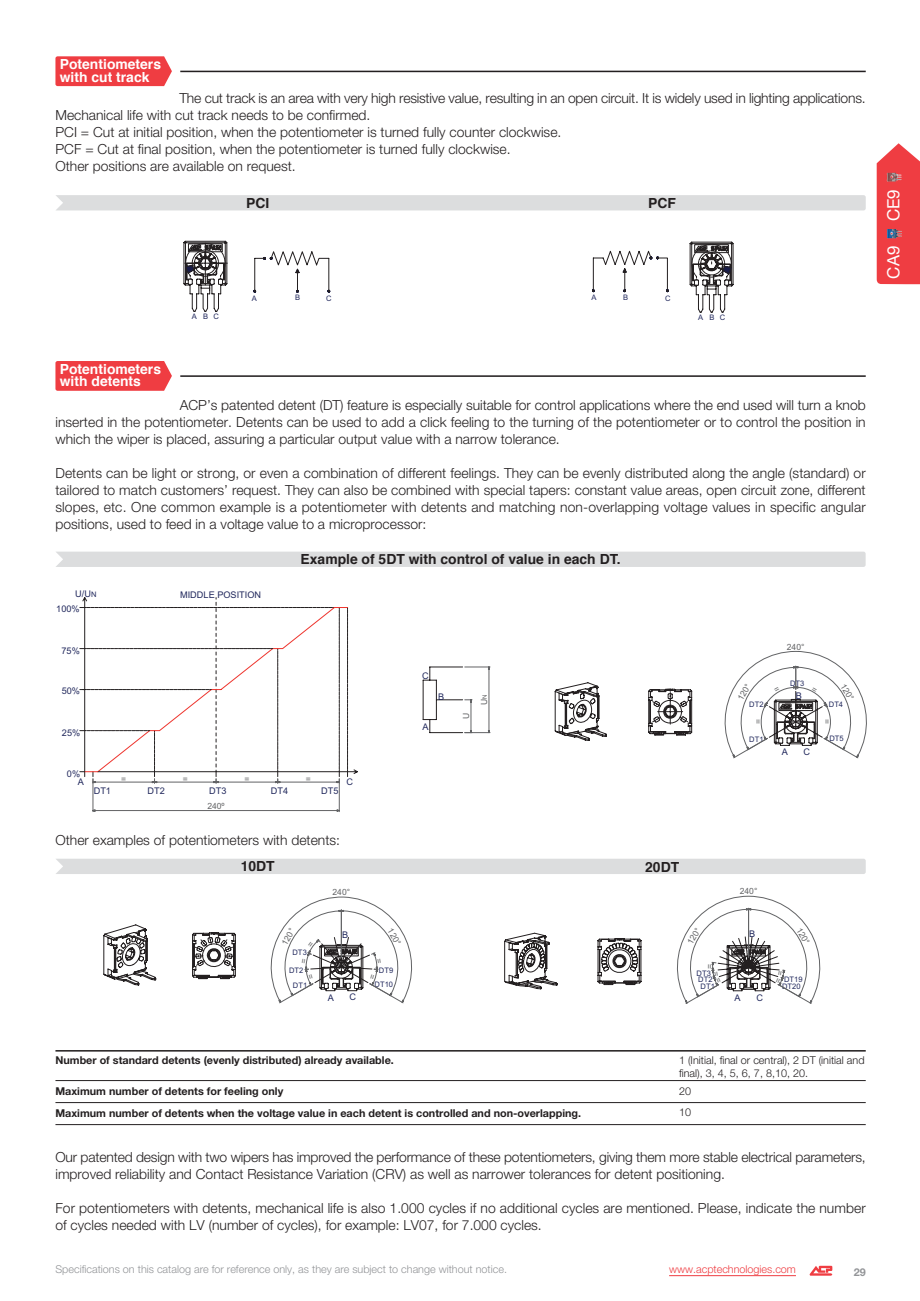
<style>
.page{position:relative;width:920px;height:1301px;background:#fff}
.page>*{position:absolute;margin:0;border:0;box-sizing:border-box;transform-origin:0 0}
.t1{font:16.97px "Helvetica Neue";color:#fff}
.t2{font:300 13.83px/17px "Helvetica Neue";color:#231f20}
.t3{font:700 13.83px "Helvetica";color:#231f20}
.t4{font:700 13.83px/12.4px "Helvetica";color:#fff}
.t5{font:700 10.85px "Helvetica Neue";color:#231f20}
.t6{font:300 10.85px "Helvetica Neue";color:#939598}
.t7{font:300 10.85px/13px "Helvetica Neue";color:#231f20}
.t8{font:300 10.85px "Helvetica Neue";color:#ef3d42}
.t9{font:700 10.85px "Helvetica Neue";color:#939598}
.t10{font:9.1px/15.6px "Arial";color:#22295d}
.t11{font:8.58px "Arial";letter-spacing:-.005em;color:#626365}
.t12{font:7.52px/13.5px "Arial";letter-spacing:.01em;color:#22295d;text-align:center}
.s1{font-size:7.52px}
.s2{font-size:6.12px}
</style>
<div class="page">
<svg style="left:55px;top:56px;width:117px;height:30px;background:#ef464b"></svg>
<hr style="left:180px;top:71px;width:685px;height:1px;background:#231f20">
<div style="left:56px;top:195px;width:809px;height:15px;background:#dcddde"></div>
<svg style="left:183px;top:241px;width:551px;height:71px"></svg>
<svg style="left:55px;top:361px;width:117px;height:30px;background:#ef454a"></svg>
<hr style="left:180px;top:375px;width:685px;height:2px;background:#231f20">
<div style="left:56px;top:551px;width:809px;height:16px;background:#dcddde"></div>
<svg style="left:80px;top:597px;width:278px;height:214px"></svg>
<svg style="left:423px;top:666px;width:67px;height:67px"></svg>
<div style="left:56px;top:858px;width:809px;height:16px;background:#dcddde"></div>
<hr style="left:55px;top:1080px;width:810px;height:1px;background:#231f20">
<hr style="left:55px;top:1050px;width:810px;height:1px;background:#231f20">
<hr style="left:55px;top:1102px;width:810px;height:1px;background:#231f20">
<hr style="left:55px;top:1124px;width:810px;height:1px;background:#231f20">
<svg style="left:809px;top:1265px;width:23px;height:10px"></svg>
<hr style="left:669px;top:1275px;width:127px;height:1px;background:#ef3d42">
<svg style="left:876px;top:143px;width:44px;height:141px;background:#f04e52"></svg>
<img style="left:887px;top:229px;width:15px;height:9px">
<img style="left:886px;top:173px;width:15px;height:9px">
<svg style="left:555px;top:651px;width:312px;height:107px"></svg>
<svg style="left:103px;top:896px;width:310px;height:107px"></svg>
<svg style="left:504px;top:896px;width:317px;height:107px"></svg>
<p class="t4" style="left:60px;top:59px;width:103px">Potentiometers with cut track</p>
<p class="t2" style="left:55px;top:91px;width:811px;text-indent:124px">The cut track is an area with very high resistive value, resulting in an open circuit. It is widely used in lighting applications.<br>Mechanical life with cut track needs to be confirmed.<br>PCI = Cut at initial position, when the potentiometer is turned fully counter clockwise.<br>PCF = Cut at final position, when the potentiometer is turned fully clockwise.<br>Other positions are available on request.</p>
<p class="t3" style="left:246px;top:197px;width:25px">PCI</p>
<p class="t3" style="left:648px;top:197px;width:29px">PCF</p>
<p class="t12" style="left:192px;top:311px;width:29px">ABC</p>
<p class="t12" style="left:252px;top:292px;width:7px">A</p>
<p class="t12" style="left:295px;top:292px;width:7px">B</p>
<p class="t12" style="left:326px;top:292px;width:7px">C</p>
<p class="t12" style="left:591px;top:291px;width:7px">A</p>
<p class="t12" style="left:623px;top:291px;width:7px">B</p>
<p class="t12" style="left:665px;top:292px;width:7px">C</p>
<p class="t12" style="left:698px;top:312px;width:29px">ABC</p>
<p class="t4" style="left:60px;top:364px;width:103px">Potentiometers with detents</p>
<p class="t2" style="left:55px;top:397px;width:811px;text-align:justify;text-indent:124px">ACP’s patented detent (DT) feature is especially suitable for control applications where the end used will turn a knob inserted in the potentiometer. Detents can be used to add a click feeling to the turning of the potentiometer or to control the position in which the wiper is placed, assuring a particular output value with a narrow tolerance.</p>
<p class="t2" style="left:55px;top:465px;width:811px;text-align:justify">Detents can be light or strong, or even a combination of different feelings. They can be evenly distributed along the angle (standard) or tailored to match customers’ request. They can also be combined with special tapers: constant value areas, open circuit zone, different slopes, etc. One common example is a potentiometer with detents and matching non-overlapping voltage values in specific angular positions, used to feed in a voltage value to a microprocessor:</p>
<p class="t3" style="left:300px;top:553px;width:321px">Example of 5DT with control of value in each DT.</p>
<p class="t10" style="left:56px;top:586px;width:42px;text-indent:19px">U/U<span class="s1">N<br></span>100%</p>
<p class="t10" style="left:61px;top:643px;width:20px">75%</p>
<p class="t10" style="left:62px;top:684px;width:20px">50%</p>
<p class="t10" style="left:62px;top:725px;width:20px">25%</p>
<p class="t10" style="left:180px;top:587px;width:83px">MIDDLE POSITION</p>
<p class="t11" style="left:787px;top:643px;width:19px">240°</p>
<p class="t10" style="left:422px;top:669px;width:8px">C</p>
<p class="t12" style="left:790px;top:677px;width:16px">DT3</p>
<p class="t11" style="left:737px;top:698px;width:19px;rotate:-60deg">120°</p>
<p class="t11" style="left:845px;top:683px;width:19px;rotate:60deg">120°</p>
<p class="t10" style="left:795px;top:688px;width:8px">B</p>
<p class="t10" style="left:438px;top:690px;width:8px">B</p>
<p class="t11" style="left:481px;top:705px;width:12px;rotate:-90deg">U<span class="s2">N</span></p>
<p class="t12" style="left:749px;top:698px;width:16px">DT2</p>
<p class="t12" style="left:828px;top:698px;width:16px">DT4</p>
<p class="t12" style="left:829px;top:732px;width:16px">DT5</p>
<p class="t11" style="left:463px;top:719px;width:8px;rotate:-90deg">U</p>
<p class="t11" style="left:755px;top:724px;width:7px;rotate:-90deg">=</p>
<p class="t11" style="left:824px;top:724px;width:7px;rotate:-90deg">=</p>
<p class="t10" style="left:422px;top:720px;width:8px">A</p>
<p class="t12" style="left:749px;top:733px;width:16px">DT1</p>
<p class="t10" style="left:67px;top:767px;width:15px">0%</p>
<p class="t10" style="left:78px;top:775px;width:8px">A</p>
<p class="t11" style="left:121px;top:776px;width:6px">=</p>
<p class="t11" style="left:183px;top:776px;width:6px">=</p>
<p class="t11" style="left:244px;top:776px;width:6px">=</p>
<p class="t11" style="left:306px;top:776px;width:6px">=</p>
<p class="t11" style="left:207px;top:802px;width:19px">240º</p>
<p class="t10" style="left:94px;top:784px;width:19px">DT1</p>
<p class="t10" style="left:148px;top:784px;width:19px">DT2</p>
<p class="t10" style="left:209px;top:783px;width:19px">DT3</p>
<p class="t10" style="left:271px;top:783px;width:19px">DT4</p>
<p class="t10" style="left:321px;top:783px;width:19px">DT5</p>
<p class="t10" style="left:346px;top:775px;width:8px">C</p>
<p class="t2" style="left:55px;top:833px;width:286px">Other examples of potentiometers with detents:</p>
<p class="t3" style="left:241px;top:860px;width:35px">10DT</p>
<p class="t3" style="left:645px;top:861px;width:35px">20DT</p>
<p class="t11" style="left:332px;top:889px;width:19px">240°</p>
<p class="t10" style="left:781px;top:745px;width:8px">A</p>
<p class="t10" style="left:803px;top:744px;width:8px">C</p>
<p class="t11" style="left:739px;top:888px;width:19px">240°</p>
<p class="t11" style="left:281px;top:942px;width:19px;rotate:-60deg">120°</p>
<p class="t11" style="left:392px;top:927px;width:19px;rotate:60deg">120°</p>
<p class="t10" style="left:342px;top:927px;width:8px">B</p>
<p class="t11" style="left:687px;top:942px;width:19px;rotate:-60deg">120°</p>
<p class="t11" style="left:801px;top:926px;width:19px;rotate:60deg">120°</p>
<p class="t10" style="left:749px;top:926px;width:8px">B</p>
<p class="t12" style="left:292px;top:946px;width:16px">DT3</p>
<p class="t12" style="left:289px;top:964px;width:16px">DT2</p>
<p class="t12" style="left:293px;top:979px;width:16px">DT1</p>
<p class="t12" style="left:374px;top:964px;width:20px">DT9<br>DT10</p>
<p class="t12" style="left:696px;top:967px;width:16px">DT3</p>
<p class="t12" style="left:698px;top:973px;width:16px">DT2</p>
<p class="t12" style="left:700px;top:980px;width:16px">DT1</p>
<p class="t12" style="left:784px;top:973px;width:20px">DT19</p>
<p class="t12" style="left:782px;top:980px;width:20px">DT20</p>
<p class="t10" style="left:328px;top:990px;width:8px">A</p>
<p class="t10" style="left:349px;top:990px;width:8px">C</p>
<p class="t10" style="left:734px;top:990px;width:8px">A</p>
<p class="t10" style="left:756px;top:990px;width:8px">C</p>
<p class="t1" style="left:887px;top:221px;width:34px;rotate:-90deg">CE9</p>
<p class="t1" style="left:887px;top:279px;width:34px;rotate:-90deg">CA9</p>
<p class="t5" style="left:55px;top:1056px;width:340px">Number of standard detents (evenly distributed) already available.</p>
<p class="t5" style="left:55px;top:1087px;width:229px">Maximum number of detents for feeling only</p>
<p class="t7" style="left:679px;top:1054px;width:187px">1 (Initial, final or central), 2 DT (initial and final), 3, 4, 5, 6, 7, 8,10, 20.</p>
<p class="t7" style="left:679px;top:1085px;width:14px">20</p>
<p class="t5" style="left:55px;top:1109px;width:527px">Maximum number of detents when the voltage value in each detent is controlled and non-overlapping.</p>
<p class="t7" style="left:679px;top:1107px;width:14px">10</p>
<p class="t2" style="left:55px;top:1149px;width:811px">Our patented design with two wipers has improved the performance of these potentiometers, giving them more stable electrical parameters, improved reliability and Contact Resistance Variation (CRV) as well as narrower tolerances for detent positioning.</p>
<p class="t2" style="left:55px;top:1200px;width:811px">For potentiometers with detents, mechanical life is also 1.000 cycles if no additional cycles are mentioned. Please, indicate the number of cycles needed with LV (number of cycles), for example: LV07, for 7.000 cycles.</p>
<p class="t6" style="left:55px;top:1265px;width:453px">Specifications on this catalog are for reference only, as they are subject to change without notice.</p>
<p class="t8" style="left:669px;top:1265px;width:128px">www.acptechnologies.com</p>
<p class="t9" style="left:853px;top:1267px;width:14px">29</p>
</div>
